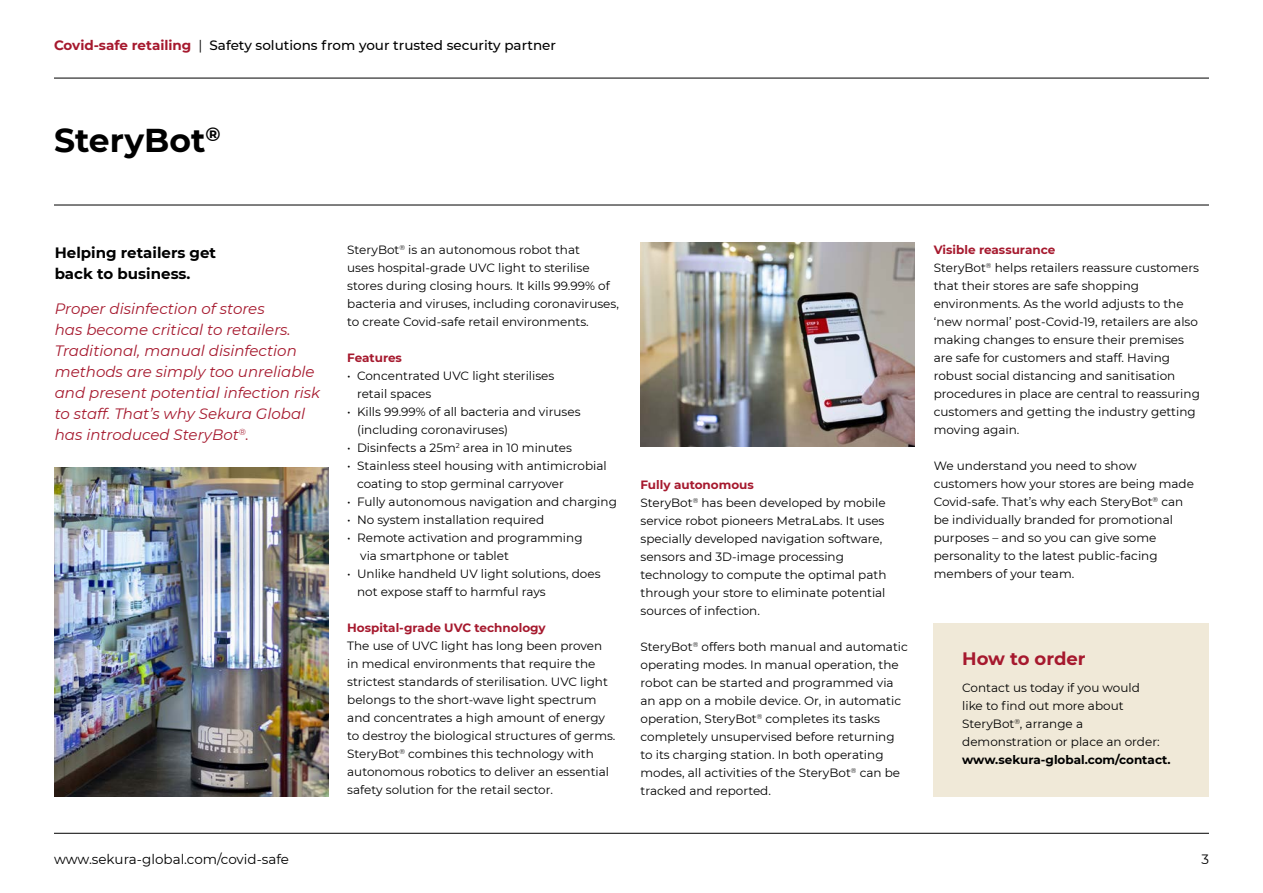
<style>
.page{position:relative;width:1263px;height:893px;background:#fff}
.page>*{position:absolute;margin:0;border:0;box-sizing:border-box;transform-origin:0 0}
.t1{font:700 33px "Montserrat";color:#000}
.t2{font:700 18px "Montserrat";color:#a6192e}
.t3{font:italic 15px/21px "Montserrat";color:#a6192e}
.t4{font:700 15px/21px "Montserrat";color:#000}
.t5{font:500 13.5px "Montserrat";color:#000}
.t6{font:13.5px "Montserrat";color:#000}
.t7{font:12px/18px "Montserrat";color:#000}
.t8{font:700 12px "Montserrat";color:#a6192e}
.t9{font:700 12px "Montserrat";color:#000}
.s1{font-weight:700;color:#a6192e}
.s2{font-weight:400}
</style>
<div class="page">
<hr style="left:54px;top:205px;width:1155px;height:1px;background:#000">
<hr style="left:54px;top:833px;width:1155px;height:1px;background:#000">
<hr style="left:54px;top:78px;width:1155px;height:1px;background:#000">
<div style="left:934px;top:623px;width:275px;height:173px;background:#f0e9d8"></div>
<img style="left:55px;top:468px;width:273px;height:328px">
<img style="left:640px;top:242px;width:274px;height:204px">
<p class="t5" style="left:54px;top:36px;width:503px"><span class="s1">Covid-safe retailing</span> <span class="s2">|</span> Safety solutions from your trusted security partner</p>
<h1 class="t1" style="left:54px;top:117px;width:168px">SteryBot<sup>®</sup></h1>
<p class="t4" style="left:55px;top:242px;width:163px">Helping retailers get back to business.</p>
<p class="t3" style="left:55px;top:298px;width:267px">Proper disinfection of stores<br>has become critical to retailers.<br>Traditional, manual disinfection methods are simply too unreliable and present potential infection risk to staff. That’s why Sekura Global has introduced SteryBot<sup>®</sup>.</p>
<p class="t6" style="left:54px;top:849px;width:237px">www.sekura-global.com/covid-safe</p>
<p class="t7" style="left:347px;top:240px;width:273px">SteryBot<sup>®</sup> is an autonomous robot that<br>uses hospital-grade UVC light to sterilise stores during closing hours. It kills 99.99% of bacteria and viruses, including coronaviruses, to create Covid-safe retail environments.</p>
<p class="t8" style="left:347px;top:349px;width:56px">Features</p>
<p class="t7" style="left:357px;top:366px;width:199px;text-indent:-10px">• Concentrated UVC light sterilises retail spaces</p>
<p class="t7" style="left:357px;top:402px;width:225px;text-indent:-10px">• Kills 99.99% of all bacteria and viruses (including coronaviruses)</p>
<p class="t7" style="left:347px;top:438px;width:226px">• Disinfects a 25m<sup>2</sup> area in 10 minutes</p>
<p class="t7" style="left:357px;top:456px;width:251px;text-indent:-10px">• Stainless steel housing with antimicrobial coating to stop germinal carryover</p>
<p class="t7" style="left:347px;top:492px;width:271px">• Fully autonomous navigation and charging</p>
<p class="t7" style="left:347px;top:510px;width:199px">• No system installation required</p>
<p class="t7" style="left:360px;top:528px;width:224px;text-indent:-13px">• Remote activation and programming via smartphone or tablet</p>
<p class="t7" style="left:357px;top:564px;width:245px;text-indent:-10px">• Unlike handheld UV light solutions, does not expose staff to harmful rays</p>
<p class="t8" style="left:347px;top:619px;width:200px">Hospital-grade UVC technology</p>
<p class="t7" style="left:347px;top:636px;width:270px">The use of UVC light has long been proven in medical environments that require the strictest standards of sterilisation. UVC light belongs to the short-wave light spectrum and concentrates a high amount of energy to destroy the biological structures of germs.<br>SteryBot<sup>®</sup> combines this technology with autonomous robotics to deliver an essential safety solution for the retail sector.</p>
<p class="t7" style="left:640px;top:475px;width:247px"><span class="s1">Fully autonomous<br></span>SteryBot<sup>®</sup> has been developed by mobile service robot pioneers MetraLabs. It uses specially developed navigation software, sensors and 3D-image processing technology to compute the optimal path through your store to eliminate potential sources of infection.</p>
<p class="t7" style="left:640px;top:637px;width:269px">SteryBot<sup>®</sup> offers both manual and automatic operating modes. In manual operation, the robot can be started and programmed via an app on a mobile device. Or, in automatic operation, SteryBot<sup>®</sup> completes its tasks completely unsupervised before returning to its charging station. In both operating modes, all activities of the SteryBot<sup>®</sup> can be tracked and reported.</p>
<p class="t7" style="left:934px;top:240px;width:268px"><span class="s1">Visible reassurance<br></span>SteryBot<sup>®</sup> helps retailers reassure customers that their stores are safe shopping environments. As the world adjusts to the ‘new normal’ post-Covid-19, retailers are also making changes to ensure their premises are safe for customers and staff. Having robust social distancing and sanitisation procedures in place are central to reassuring customers and getting the industry getting moving again.</p>
<p class="t7" style="left:934px;top:456px;width:262px">We understand you need to show customers how your stores are being made Covid-safe. That’s why each SteryBot<sup>®</sup> can be individually branded for promotional purposes – and so you can give some personality to the latest public-facing members of your team.</p>
<h2 class="t2" style="left:962px;top:646px;width:125px">How to order</h2>
<p class="t7" style="left:962px;top:678px;width:199px">Contact us today if you would like to find out more about<br>SteryBot<sup>®</sup>, arrange a demonstration or place an order:</p>
<p class="t9" style="left:962px;top:751px;width:210px">www.sekura-global.com/contact.</p>
<p class="t6" style="left:1201px;top:849px;width:9px">3</p>
</div>
